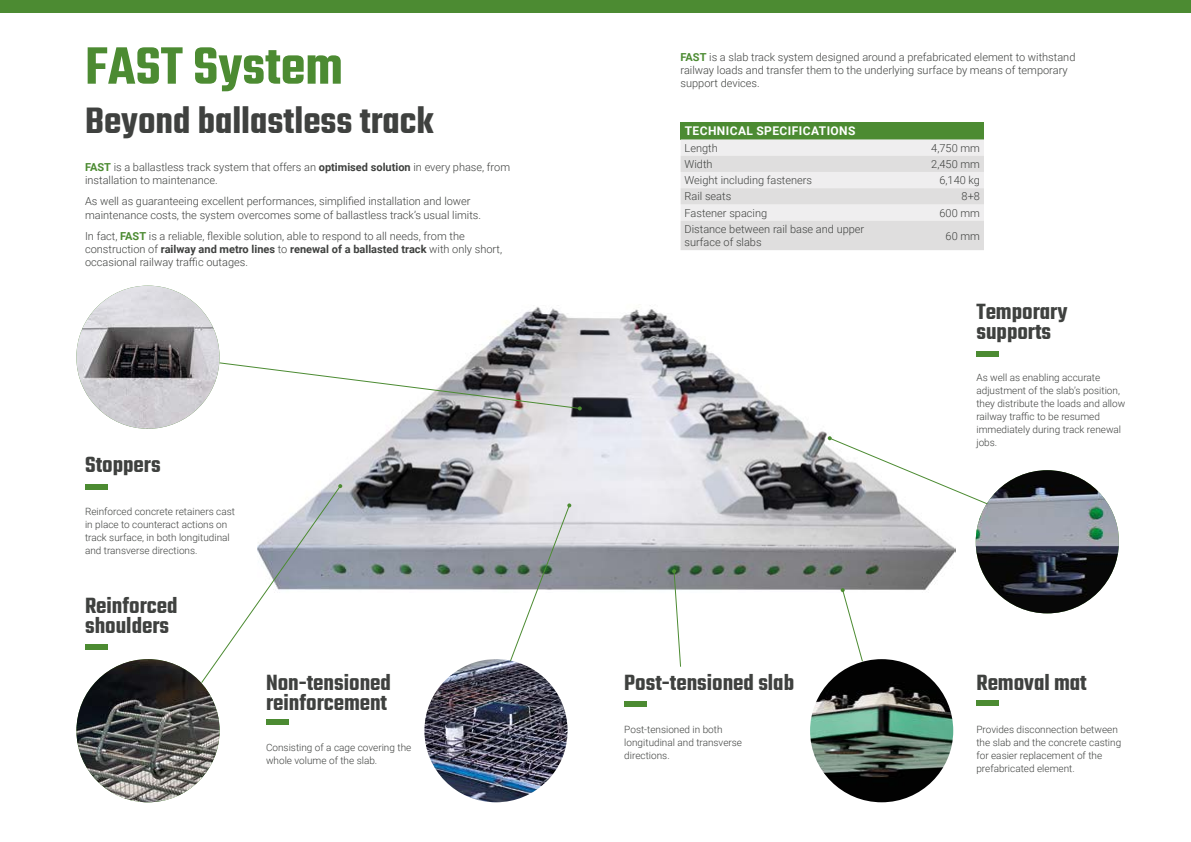
<style>
.page{position:relative;width:1191px;height:842px;background:#fff}
.page>*{position:absolute;margin:0;border:0;box-sizing:border-box;transform-origin:0 0}
.t1{font:600 57.2px "Teko";color:#4c8b32}
.t2{font:600 40px "Teko";color:#3f413f}
.t3{font:600 24px/20px "Teko";color:#3f413f}
.t4{font:700 12px "Roboto";letter-spacing:.035em;color:#fff}
.t5{font:300 11px/13px "Roboto";color:#3f413f}
.t6{font:300 10px/13px "Roboto";color:#3f413f}
.s1{font-weight:700;color:#4c8b32}
.s2{font-weight:700}
</style>
<div class="page">
<div style="left:0;top:0;width:1191px;height:12px;background:#4c8b32"></div>
<div style="left:266px;top:719px;width:23px;height:6px;background:#4c8b32"></div>
<div style="left:85px;top:484px;width:23px;height:5px;background:#4c8b32"></div>
<div style="left:976px;top:351px;width:23px;height:5px;background:#4c8b32"></div>
<div style="left:976px;top:701px;width:23px;height:5px;background:#4c8b32"></div>
<div style="left:85px;top:644px;width:23px;height:6px;background:#4c8b32"></div>
<img style="left:329px;top:307px;width:626px;height:283px">
<svg style="left:201px;top:484px;width:141px;height:199px"></svg>
<svg style="left:509px;top:503px;width:62px;height:159px"></svg>
<img style="left:424px;top:659px;width:143px;height:143px;border-radius:72px">
<img style="left:810px;top:659px;width:143px;height:143px;border-radius:72px">
<img style="left:975px;top:470px;width:143px;height:143px;border-radius:72px">
<img style="left:76px;top:659px;width:144px;height:143px;border-radius:72px">
<img style="left:76px;top:286px;width:143px;height:143px;border-radius:72px">
<svg style="left:840px;top:588px;width:23px;height:74px"></svg>
<div style="left:680px;top:122px;width:304px;height:17px;background:#4c8b32"></div>
<svg style="left:680px;top:139px;width:304px;height:111px;background:#e5e5e5"></svg>
<svg style="left:218px;top:362px;width:364px;height:48px"></svg>
<svg style="left:672px;top:569px;width:9px;height:98px"></svg>
<div style="left:624px;top:701px;width:23px;height:6px;background:#4c8b32"></div>
<svg style="left:827px;top:436px;width:161px;height:69px"></svg>
<h1 class="t1" style="left:85px;top:31px;width:259px">FAST System</h1>
<h2 class="t2" style="left:85px;top:96px;width:350px">Beyond ballastless track</h2>
<p class="t5" style="left:85px;top:160px;width:426px"><span class="s1">FAST</span> is a ballastless track system that offers an <span class="s2">optimised solution</span> in every phase, from installation to maintenance.</p>
<p class="t5" style="left:85px;top:195px;width:397px">As well as guaranteeing excellent performances, simplified installation and lower maintenance costs, the system overcomes some of ballastless track’s usual limits.</p>
<p class="t5" style="left:85px;top:229px;width:419px">In fact, <span class="s1">FAST</span> is a reliable, flexible solution, able to respond to all needs, from the construction of <span class="s2">railway and metro lines</span> to <span class="s2">renewal of a ballasted track</span> with only short, occasional railway traffic outages.</p>
<h3 class="t3" style="left:85px;top:457px;width:77px">Stoppers</h3>
<p class="t6" style="left:85px;top:505px;width:151px">Reinforced concrete retainers cast in place to counteract actions on track surface, in both longitudinal and transverse directions.</p>
<h3 class="t3" style="left:85px;top:597px;width:94px">Reinforced shoulders</h3>
<h3 class="t3" style="left:266px;top:674px;width:126px">Non-tensioned reinforcement</h3>
<p class="t6" style="left:266px;top:741px;width:147px">Consisting of a cage covering the whole volume of the slab.</p>
<p class="t5" style="left:680px;top:50px;width:396px"><span class="s1">FAST</span> is a slab track system designed around a prefabricated element to withstand railway loads and transfer them to the underlying surface by means of temporary support devices.</p>
<p class="t4" style="left:685px;top:123px;width:172px">TECHNICAL SPECIFICATIONS</p>
<p class="t5" style="left:684px;top:141px;width:35px">Length</p>
<p class="t5" style="left:931px;top:141px;width:50px">4,750 mm</p>
<p class="t5" style="left:684px;top:157px;width:30px">Width</p>
<p class="t5" style="left:931px;top:157px;width:50px">2,450 mm</p>
<p class="t5" style="left:684px;top:173px;width:129px">Weight including fasteners</p>
<p class="t5" style="left:939px;top:173px;width:42px">6,140 kg</p>
<p class="t5" style="left:684px;top:190px;width:48px">Rail seats</p>
<p class="t5" style="left:961px;top:190px;width:20px">8+8</p>
<p class="t5" style="left:684px;top:206px;width:84px">Fastener spacing</p>
<p class="t5" style="left:939px;top:206px;width:42px">600 mm</p>
<p class="t5" style="left:684px;top:222px;width:181px">Distance between rail base and upper surface of slabs</p>
<p class="t5" style="left:945px;top:229px;width:36px">60 mm</p>
<h3 class="t3" style="left:976px;top:304px;width:93px">Temporary supports</h3>
<h3 class="t3" style="left:624px;top:674px;width:171px">Post-tensioned slab</h3>
<p class="t6" style="left:624px;top:722px;width:119px">Post-tensioned in both longitudinal and transverse directions.</p>
<p class="t6" style="left:976px;top:371px;width:150px">As well as enabling accurate adjustment of the slab’s position, they distribute the loads and allow railway traffic to be resumed immediately during track renewal jobs.</p>
<h3 class="t3" style="left:976px;top:674px;width:112px">Removal mat</h3>
<p class="t6" style="left:976px;top:722px;width:146px">Provides disconnection between the slab and the concrete casting for easier replacement of the prefabricated element.</p>
</div>
